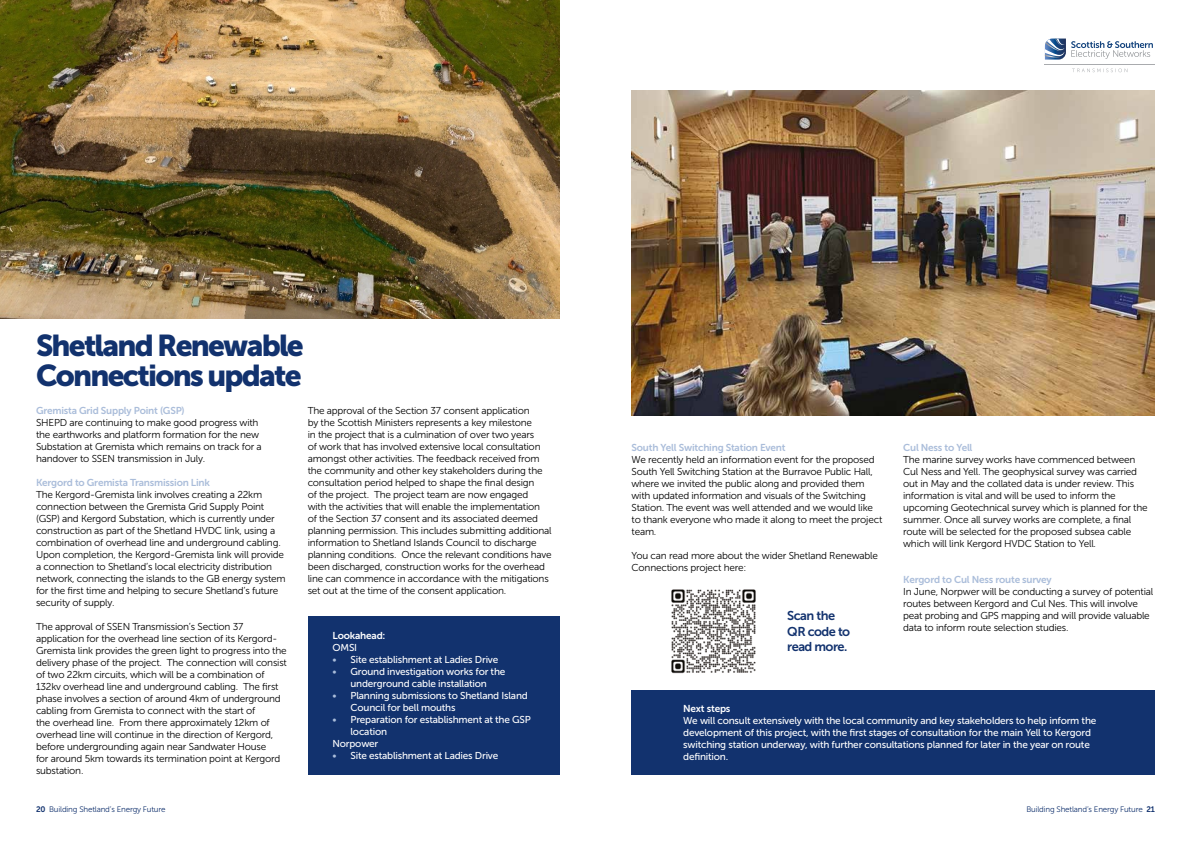
<style>
.page{position:relative;width:1191px;height:842px;background:#fff}
.page>*{position:absolute;margin:0;border:0;box-sizing:border-box;transform-origin:0 0}
.t1{font:30px/30px "Museo Sans 900";letter-spacing:-.06em;color:#12326e}
.t2{font:12.8px/15.3px "Museo Sans 700";letter-spacing:-.04em;color:#12326e}
.t3{font:10px/12px "Museo Sans 300";letter-spacing:-.02em;color:#000}
.t4{font:10px/12px "Museo Sans 500";letter-spacing:-.02em;color:#fff}
.t5{font:10px "Museo Sans 700";letter-spacing:-.02em;color:#aabdda}
.t6{font:10px "Museo Sans 700";letter-spacing:-.02em;color:#fff}
.t7{font:8px "Museo Sans 300";letter-spacing:-.02em;color:#12326e}
.s1{color:#aabdda}
.s2{font-family:"Museo Sans 700"}
</style>
<div class="page">
<svg style="left:1072px;top:68px;width:55px;height:4px"></svg>
<hr style="left:1044px;top:64px;width:111px;height:1px;background:#a9abae">
<svg style="left:1045px;top:39px;width:107px;height:21px"></svg>
<img style="left:0;top:0;width:559px;height:319px">
<div style="left:308px;top:616px;width:251px;height:158px;background:#12326e"></div>
<img style="left:671px;top:589px;width:85px;height:85px">
<div style="left:631px;top:690px;width:524px;height:84px;background:#12326e"></div>
<img style="left:631px;top:91px;width:524px;height:325px">
<h1 class="t1" style="left:36px;top:330px;width:269px">Shetland Renewable<br>Connections update</h1>
<p class="t5" style="left:36px;top:405px;width:150px">Gremista Grid Supply Point (GSP)</p>
<p class="t3" style="left:36px;top:417px;width:227px">SHEPD are continuing to make good progress with the earthworks and platform formation for the new Substation at Gremista which remains on track for a handover to SSEN transmission in July.</p>
<p class="t5" style="left:36px;top:477px;width:175px">Kergord to Gremista Transmission Link</p>
<p class="t3" style="left:36px;top:489px;width:251px">The Kergord-Gremista link involves creating a 22km connection between the Gremista Grid Supply Point (GSP) and Kergord Substation, which is currently under construction as part of the Shetland HVDC link, using a combination of overhead line and underground cabling.<br>Upon completion, the Kergord-Gremista link will provide a connection to Shetland’s local electricity distribution network, connecting the islands to the GB energy system for the first time and helping to secure Shetland’s future security of supply.</p>
<p class="t3" style="left:36px;top:621px;width:252px">The approval of SSEN Transmission’s Section 37 application for the overhead line section of its Kergord-Gremista link provides the green light to progress into the delivery phase of the project. The connection will consist of two 22km circuits, which will be a combination of 132kv overhead line and underground cabling. The first phase involves a section of around 4km of underground cabling from Gremista to connect with the start of<br>the overhead line. From there approximately 12km of overhead line will continue in the direction of Kergord, before undergrounding again near Sandwater House<br>for around 5km towards its termination point at Kergord substation.</p>
<p class="t3" style="left:308px;top:405px;width:246px">The approval of the Section 37 consent application<br>by the Scottish Ministers represents a key milestone<br>in the project that is a culmination of over two years<br>of work that has involved extensive local consultation amongst other activities. The feedback received from the community and other key stakeholders during the consultation period helped to shape the final design<br>of the project. The project team are now engaged<br>with the activities that will enable the implementation of the Section 37 consent and its associated deemed planning permission. This includes submitting additional information to Shetland Islands Council to discharge planning conditions. Once the relevant conditions have been discharged, construction works for the overhead line can commence in accordance with the mitigations set out at the time of the consent application.</p>
<p class="t6" style="left:332px;top:630px;width:54px">Lookahead:</p>
<p class="t4" style="left:332px;top:641px;width:26px">OMSI</p>
<p class="t4" style="left:332px;top:653px;width:167px"><span class="s1">•</span> Site establishment at Ladies Drive</p>
<p class="t4" style="left:332px;top:665px;width:174px;text-align:center"><span class="s1">•</span> Ground investigation works for the underground cable installation</p>
<p class="t4" style="left:350px;top:689px;width:179px;text-indent:-18px"><span class="s1">•</span> Planning submissions to Shetland Island<br>Council for bell mouths</p>
<p class="t4" style="left:332px;top:713px;width:200px"><span class="s1">•</span> Preparation for establishment at the GSP</p>
<p class="t4" style="left:350px;top:725px;width:38px">location</p>
<p class="t4" style="left:332px;top:737px;width:47px">Norpower</p>
<p class="t4" style="left:332px;top:749px;width:167px"><span class="s1">•</span> Site establishment at Ladies Drive</p>
<p class="t5" style="left:631px;top:442px;width:155px">South Yell Switching Station Event</p>
<p class="t3" style="left:631px;top:454px;width:252px">We recently held an information event for the proposed South Yell Switching Station at the Burravoe Public Hall, where we invited the public along and provided them with updated information and visuals of the Switching Station. The event was well attended and we would like to thank everyone who made it along to meet the project team.</p>
<p class="t3" style="left:631px;top:550px;width:248px">You can read more about the wider Shetland Renewable<br>Connections project here:</p>
<p class="t2" style="left:787px;top:608px;width:64px">Scan the<br>QR code to read more.</p>
<p class="t5" style="left:903px;top:442px;width:71px">Cul Ness to Yell</p>
<p class="t3" style="left:903px;top:454px;width:246px">The marine survey works have commenced between Cul Ness and Yell. The geophysical survey was carried out in May and the collated data is under review. This information is vital and will be used to inform the upcoming Geotechnical survey which is planned for the summer. Once all survey works are complete, a final route will be selected for the proposed subsea cable which will link Kergord HVDC Station to Yell.</p>
<p class="t5" style="left:903px;top:574px;width:150px">Kergord to Cul Ness route survey</p>
<p class="t3" style="left:903px;top:586px;width:252px">In June, Norpwer will be conducting a survey of potential routes between Kergord and Cul Nes. This will involve peat probing and GPS mapping and will provide valuable data to inform route selection studies.</p>
<p class="t6" style="left:683px;top:703px;width:49px">Next steps</p>
<p class="t4" style="left:683px;top:715px;width:415px">We will consult extensively with the local community and key stakeholders to help inform the development of this project, with the first stages of consultation for the main Yell to Kergord switching station underway, with further consultations planned for later in the year on route definition.</p>
<p class="t7" style="left:36px;top:805px;width:131px"><span class="s2">20</span> Building Shetland’s Energy Future</p>
<p class="t7" style="left:1026px;top:805px;width:130px">Building Shetland’s Energy Future <span class="s2">21</span></p>
</div>
